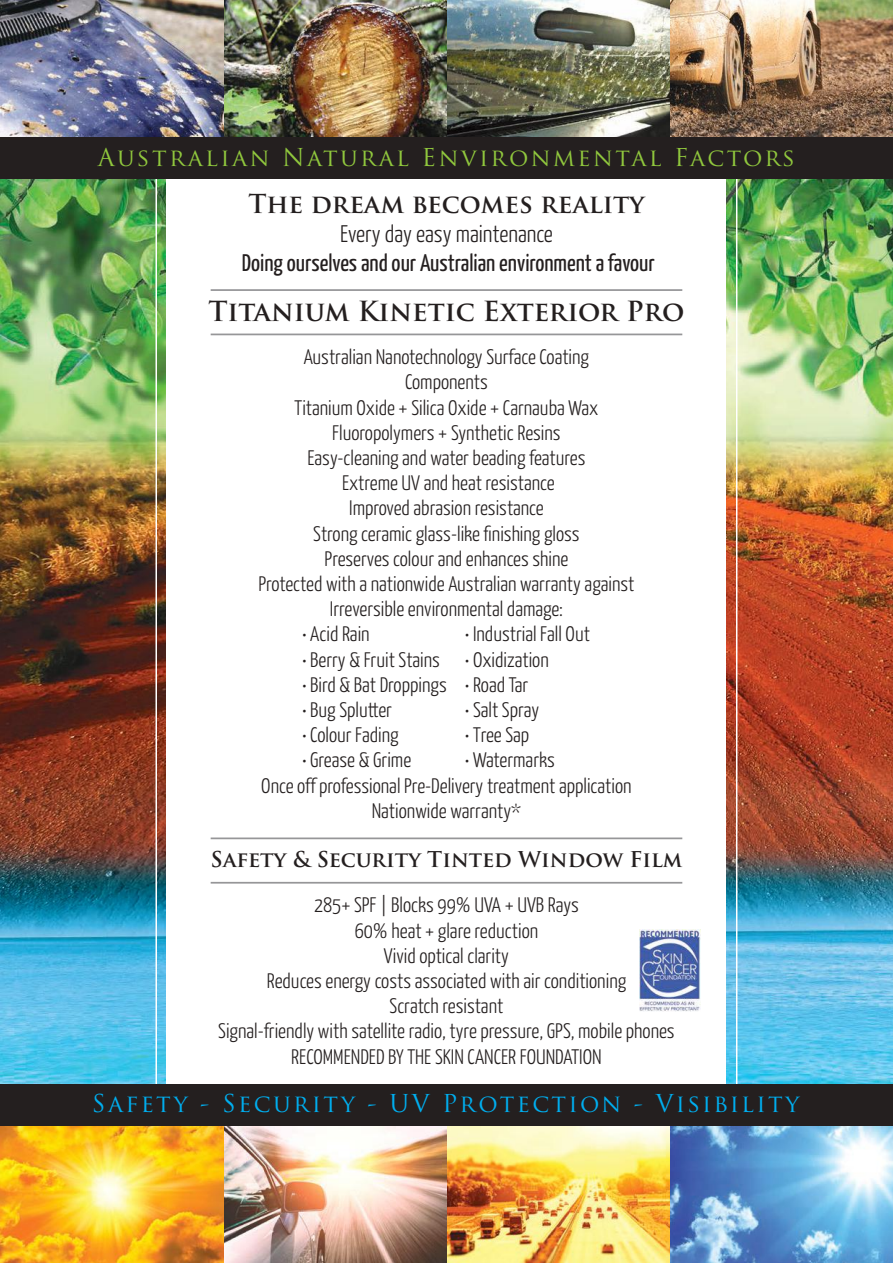
<style>
.page{position:relative;width:893px;height:1263px;background:#fff}
.page>*{position:absolute;margin:0;border:0;box-sizing:border-box;transform-origin:0 0}
.t1{font:700 27px "Trajan Pro";color:#241f1f}
.t2{font:700 25.5px "Trajan Pro";color:#241f1f}
.t3{font:24px "Yanone Kaffeesatz";color:#241f1f}
.t4{font:24px "Trajan Pro";letter-spacing:.1em;color:#00aeef}
.t5{font:24px "Trajan Pro";letter-spacing:.1em;color:#90c73d}
.t6{font:300 24px "Yanone Kaffeesatz";color:#241f1f}
.t7{font:700 21.3px "Trajan Pro";color:#241f1f}
.t8{font:300 21px/25.2px "Yanone Kaffeesatz";color:#241f1f;text-align:center}
</style>
<div class="page">
<img style="left:0;top:178px;width:893px;height:907px">
<div style="left:167px;top:43px;width:559px;height:1177px;background:#fff"></div>
<hr style="left:211px;top:289px;width:471px;height:2px;background:#969698">
<hr style="left:211px;top:334px;width:471px;height:1px;background:#969698">
<hr style="left:211px;top:837px;width:471px;height:2px;background:#969698">
<hr style="left:211px;top:882px;width:471px;height:1px;background:#969698">
<img style="left:640px;top:930px;width:60px;height:82px">
<div style="left:0;top:0;width:893px;height:178px;background:#241f1f"></div>
<img style="left:0;top:0;width:893px;height:137px">
<div style="left:0;top:1085px;width:893px;height:178px;background:#241f1f"></div>
<img style="left:0;top:1126px;width:893px;height:137px">
<p class="t5" style="left:98px;top:142px;width:699px">Australian Natural Environmental Factors</p>
<p class="t2" style="left:248px;top:188px;width:398px">The dream becomes reality</p>
<p class="t6" style="left:340px;top:219px;width:214px">Every day easy maintenance</p>
<p class="t3" style="left:242px;top:248px;width:415px">Doing ourselves and our Australian environment a favour</p>
<p class="t1" style="left:208px;top:294px;width:478px">Titanium Kinetic Exterior Pro</p>
<p class="t8" style="left:259px;top:344px;width:377px">Australian Nanotechnology Surface Coating<br>Components<br>Titanium Oxide + Silica Oxide + Carnauba Wax Fluoropolymers + Synthetic Resins<br>Easy-cleaning and water beading features<br>Extreme UV and heat resistance<br>Improved abrasion resistance<br>Strong ceramic glass-like finishing gloss<br>Preserves colour and enhances shine<br>Protected with a nationwide Australian warranty against Irreversible environmental damage:</p>
<p class="t8" style="left:302px;top:621px;width:69px">• Acid Rain</p>
<p class="t8" style="left:465px;top:621px;width:127px">• Industrial Fall Out</p>
<p class="t8" style="left:302px;top:646px;width:248px">• Berry &amp; Fruit Stains • Oxidization</p>
<p class="t8" style="left:302px;top:671px;width:228px">• Bird &amp; Bat Droppings • Road Tar</p>
<p class="t8" style="left:302px;top:696px;width:91px">• Bug Splutter</p>
<p class="t8" style="left:465px;top:696px;width:76px">• Salt Spray</p>
<p class="t8" style="left:302px;top:722px;width:98px">• Colour Fading</p>
<p class="t8" style="left:465px;top:722px;width:66px">• Tree Sap</p>
<p class="t8" style="left:302px;top:747px;width:111px">• Grease &amp; Grime</p>
<p class="t8" style="left:465px;top:747px;width:92px">• Watermarks</p>
<p class="t8" style="left:261px;top:772px;width:372px">Once off professional Pre-Delivery treatment application</p>
<p class="t8" style="left:372px;top:797px;width:151px">Nationwide warranty*</p>
<p class="t7" style="left:211px;top:846px;width:473px">Safety &amp; Security Tinted Window Film</p>
<p class="t8" style="left:218px;top:892px;width:458px">285+ SPF | Blocks 99% UVA + UVB Rays<br>60% heat + glare reduction<br>Vivid optical clarity<br>Reduces energy costs associated with air conditioning<br>Scratch resistant<br>Signal-friendly with satellite radio, tyre pressure, GPS, mobile phones RECOMMENDED BY THE SKIN CANCER FOUNDATION</p>
<p class="t4" style="left:92px;top:1088px;width:709px">Safety - Security - UV Protection - Visibility</p>
</div>
